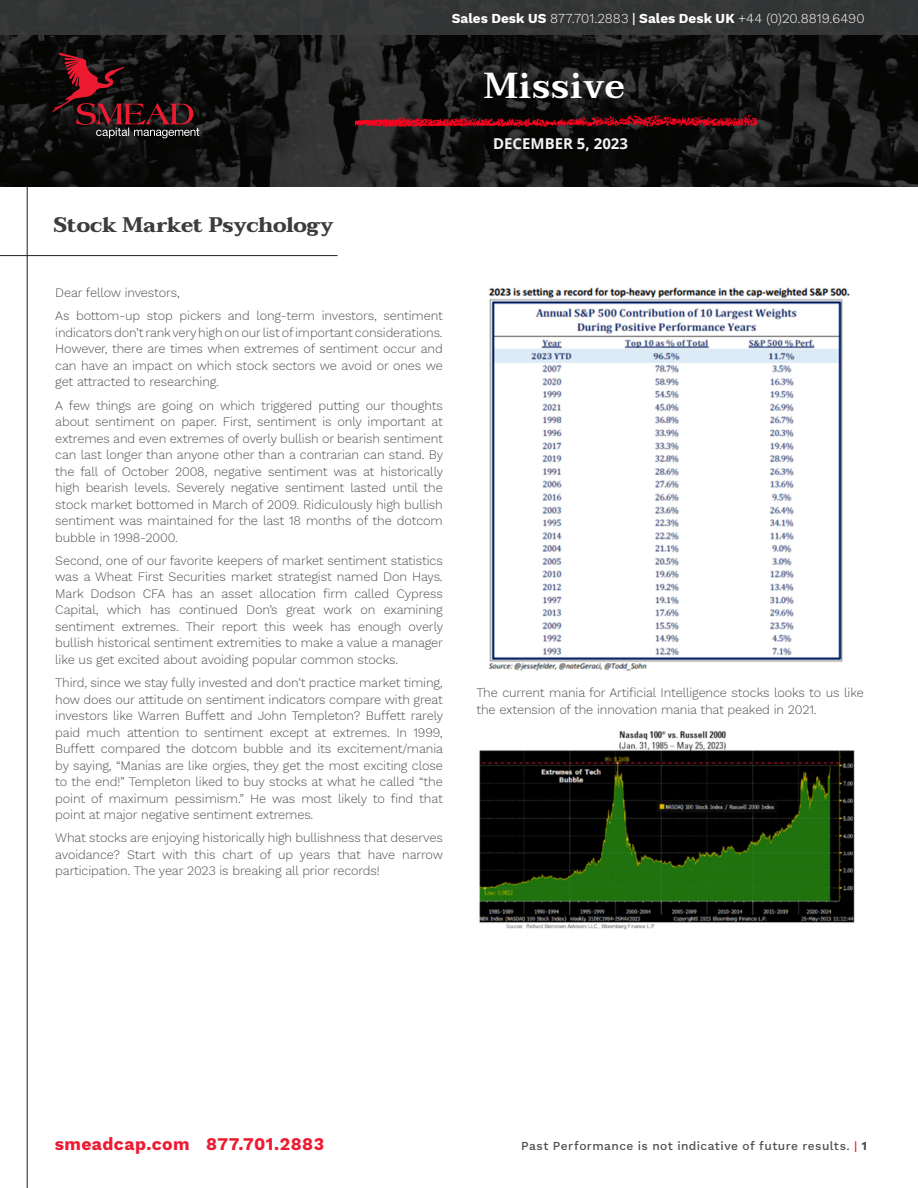
<style>
.page{position:relative;width:918px;height:1188px;background:#fff}
.page>*{position:absolute;margin:0;border:0;box-sizing:border-box;transform-origin:0 0}
.t1{font:600 36px "Taviraj";letter-spacing:.025em;color:#fff}
.H2__align_left{font:700 21px "Taviraj";letter-spacing:-.01em;color:#3b3c3d}
.t2{font:17.55px "Work Sans";letter-spacing:.025em;color:#ed1a31}
.Chart_Heading{font:700 15px "Open Sans";color:#f3f3f3}
.Subtitle__align_left{font:300 13.5px "Work Sans";letter-spacing:.005em;color:#fff}
.t3{font:300 12.75px/16.5px "Work Sans";letter-spacing:-.01em;color:#504f50;text-align:justify}
.t4{font:12px "Work Sans";letter-spacing:.035em;color:#504f50}
.s1{font-weight:400}
.s2{color:#ed1a31}
</style>
<div class="page">
<svg style="left:0;top:35px;width:918px;height:152px;background:#161615"></svg>
<svg style="left:52px;top:53px;width:147px;height:85px;background:#341619"></svg>
<hr style="left:27px;top:187px;width:1px;height:1001px;background:#231f20">
<hr style="left:0;top:255px;width:337px;height:1px;background:#231f20">
<div style="left:0;top:0;width:918px;height:35px;background:#343535"></div>
<svg style="left:356px;top:115px;width:401px;height:12px;background:#700a16"></svg>
<img style="left:488px;top:287px;width:362px;height:384px">
<img style="left:479px;top:731px;width:376px;height:199px">
<p class="Subtitle__align_left" style="left:452px;top:8px;width:414px"><span class="s1">Sales Desk US</span> 877.701.2883 <span class="s1">| Sales Desk UK</span> +44 (0)20.8819.6490</p>
<p class="t1" style="left:484px;top:64px;width:142px">Missive</p>
<p class="H2__align_left" style="left:54px;top:212px;width:282px">Stock Market Psychology</p>
<p class="t3" style="left:55px;top:284px;width:126px">Dear fellow investors,</p>
<p class="t3" style="left:55px;top:307px;width:389px">As bottom-up stop pickers and long-term investors, sentiment indicators don’t rank very high on our list of important considerations.<br>However, there are times when extremes of sentiment occur and can have an impact on which stock sectors we avoid or ones we get attracted to researching.</p>
<p class="t3" style="left:55px;top:396px;width:389px">A few things are going on which triggered putting our thoughts about sentiment on paper. First, sentiment is only important at extremes and even extremes of overly bullish or bearish sentiment can last longer than anyone other than a contrarian can stand. By the fall of October 2008, negative sentiment was at historically high bearish levels. Severely negative sentiment lasted until the stock market bottomed in March of 2009. Ridiculously high bullish sentiment was maintained for the last 18 months of the dotcom bubble in 1998-2000.</p>
<p class="t3" style="left:55px;top:552px;width:389px">Second, one of our favorite keepers of market sentiment statistics was a Wheat First Securities market strategist named Don Hays.<br>Mark Dodson CFA has an asset allocation firm called Cypress Capital, which has continued Don’s great work on examining sentiment extremes. Their report this week has enough overly bullish historical sentiment extremities to make a value a manager like us get excited about avoiding popular common stocks.</p>
<p class="t3" style="left:55px;top:674px;width:389px">Third, since we stay fully invested and don’t practice market timing, how does our attitude on sentiment indicators compare with great investors like Warren Buffett and John Templeton? Buffett rarely paid much attention to sentiment except at extremes. In 1999, Buffett compared the dotcom bubble and its excitement/mania by saying, “Manias are like orgies, they get the most exciting close to the end!” Templeton liked to buy stocks at what he called “the point of maximum pessimism.” He was most likely to find that point at major negative sentiment extremes.</p>
<p class="t3" style="left:55px;top:829px;width:389px">What stocks are enjoying historically high bullishness that deserves avoidance? Start with this chart of up years that have narrow participation. The year 2023 is breaking all prior records!</p>
<p class="Chart_Heading" style="left:493px;top:133px;width:136px">DECEMBER 5, 2023</p>
<p class="t3" style="left:476px;top:684px;width:389px">The current mania for Artificial Intelligence stocks looks to us like the extension of the innovation mania that peaked in 2021.</p>
<h3 class="t2" style="left:55px;top:1131px;width:271px">smeadcap.com 877.701.2883</h3>
<p class="t4" style="left:521px;top:1136px;width:347px">Past Performance is not indicative of future results. <span class="s2">|</span> 1</p>
</div>
